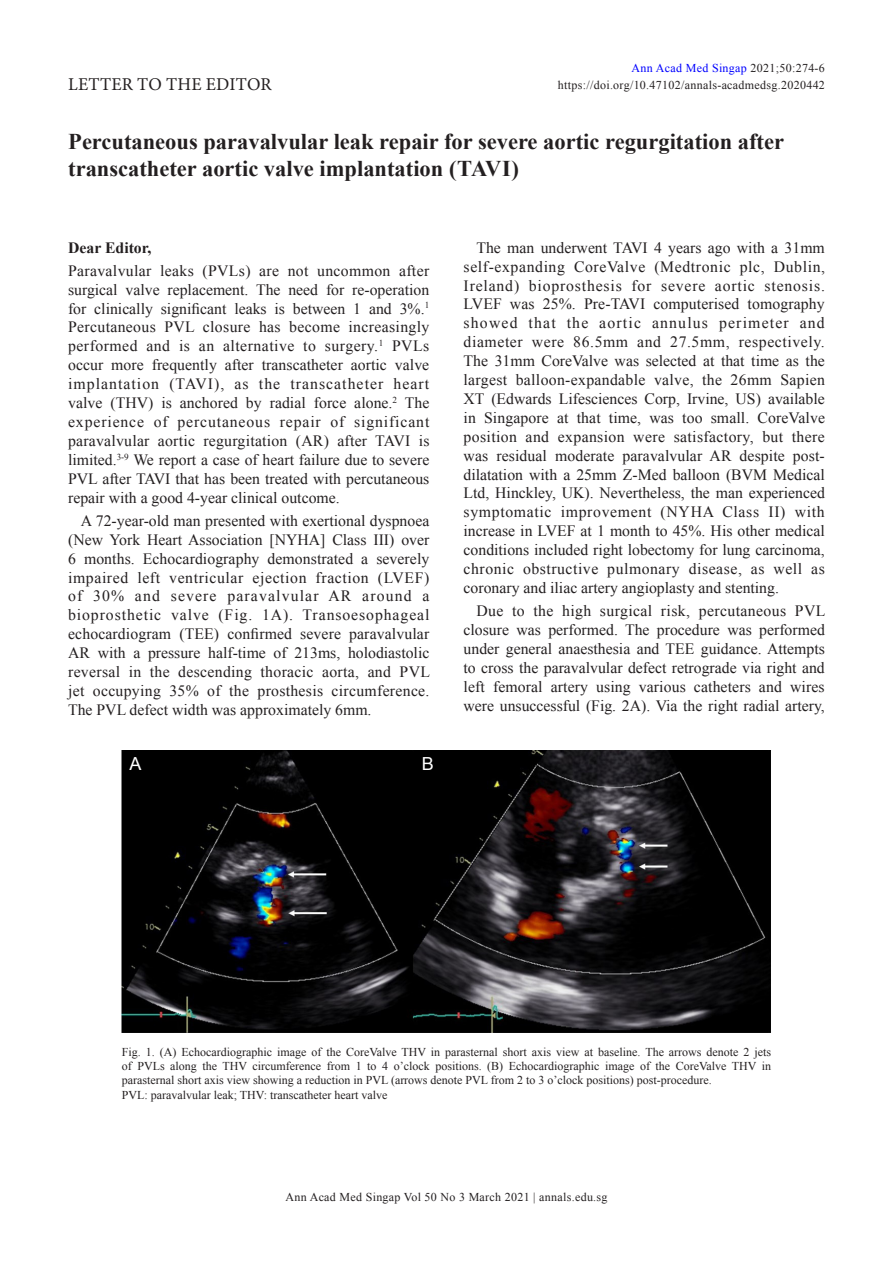
<style>
.page{position:relative;width:893px;height:1263px;background:#fff}
.page>*{position:absolute;margin:0;border:0;box-sizing:border-box;transform-origin:0 0}
._01_Headline{font:700 22.5px/27px "Times New Roman";color:#231f20}
.t1{font:18px "Minion Pro";letter-spacing:.01em;color:#231f20}
.t2{font:18px "Arial";color:#fff}
.Body_text{font:15.75px/18.9px "Times New Roman";color:#231f20;text-align:justify}
.Body_text_1st{font:15.75px/18.9px "Times New Roman";color:#231f20;text-align:justify}
.head_2{font:700 15.75px "Times New Roman";color:#231f20}
.Top_right_text{font:12px/14.4px "Times New Roman";color:#231f20;text-align:justify}
.Top_right_text-2{font:12px "Times New Roman";letter-spacing:.025em;color:#231f20}
._01_Headline-2{font:12px "Times New Roman";letter-spacing:.025em;color:#00f}
.s1{color:#231f20}
</style>
<div class="page">
<img style="left:122px;top:750px;width:649px;height:282px">
<p class="t1" style="left:68px;top:72px;width:205px">LETTER TO THE EDITOR</p>
<p class="_01_Headline-2" style="left:632px;top:60px;width:195px">Ann Acad Med Singap <span class="s1">2021;50:274-6</span></p>
<p class="Top_right_text-2" style="left:558px;top:77px;width:269px">https://doi.org/10.47102/annals-acadmedsg.2020442</p>
<p class="_01_Headline" style="left:68px;top:128px;width:717px">Percutaneous paravalvular leak repair for severe aortic regurgitation after transcatheter aortic valve implantation (TAVI)</p>
<p class="head_2" style="left:68px;top:236px;width:85px">Dear Editor,</p>
<p class="Body_text_1st" style="left:68px;top:261px;width:363px">Paravalvular leaks (PVLs) are not uncommon after surgical valve replacement. The need for re-operation for clinically significant leaks is between 1 and 3%.<sup>1<br></sup>Percutaneous PVL closure has become increasingly performed and is an alternative to surgery.<sup>1</sup> PVLs occur more frequently after transcatheter aortic valve implantation (TAVI), as the transcatheter heart valve (THV) is anchored by radial force alone.<sup>2</sup> The experience of percutaneous repair of significant paravalvular aortic regurgitation (AR) after TAVI is limited.<sup>3-9</sup> We report a case of heart failure due to severe PVL after TAVI that has been treated with percutaneous repair with a good 4-year clinical outcome.</p>
<p class="Body_text" style="left:68px;top:511px;width:363px;text-indent:13px">A 72-year-old man presented with exertional dyspnoea (New York Heart Association [NYHA] Class III) over 6 months. Echocardiography demonstrated a severely impaired left ventricular ejection fraction (LVEF) of 30% and severe paravalvular AR around a bioprosthetic valve (Fig. 1A). Transoesophageal echocardiogram (TEE) confirmed severe paravalvular AR with a pressure half-time of 213ms, holodiastolic reversal in the descending thoracic aorta, and PVL jet occupying 35% of the prosthesis circumference.<br>The PVL defect width was approximately 6mm.</p>
<p class="t2" style="left:130px;top:753px;width:14px">A</p>
<p class="t2" style="left:422px;top:753px;width:14px">B</p>
<p class="Body_text" style="left:464px;top:238px;width:363px;text-indent:13px">The man underwent TAVI 4 years ago with a 31mm self-expanding CoreValve (Medtronic plc, Dublin, Ireland) bioprosthesis for severe aortic stenosis.<br>LVEF was 25%. Pre-TAVI computerised tomography showed that the aortic annulus perimeter and diameter were 86.5mm and 27.5mm, respectively.<br>The 31mm CoreValve was selected at that time as the largest balloon-expandable valve, the 26mm Sapien XT (Edwards Lifesciences Corp, Irvine, US) available in Singapore at that time, was too small. CoreValve position and expansion were satisfactory, but there was residual moderate paravalvular AR despite post&shy;dilatation with a 25mm Z-Med balloon (BVM Medical Ltd, Hinckley, UK). Nevertheless, the man experienced symptomatic improvement (NYHA Class II) with increase in LVEF at 1 month to 45%. His other medical conditions included right lobectomy for lung carcinoma, chronic obstructive pulmonary disease, as well as coronary and iliac artery angioplasty and stenting.</p>
<p class="Body_text" style="left:464px;top:601px;width:363px;text-indent:13px">Due to the high surgical risk, percutaneous PVL closure was performed. The procedure was performed under general anaesthesia and TEE guidance. Attempts to cross the paravalvular defect retrograde via right and left femoral artery using various catheters and wires were unsuccessful (Fig. 2A). Via the right radial artery,</p>
<p class="Top_right_text" style="left:122px;top:1044px;width:651px">Fig. 1. (A) Echocardiographic image of the CoreValve THV in parasternal short axis view at baseline. The arrows denote 2 jets of PVLs along the THV circumference from 1 to 4 o’clock positions. (B) Echocardiographic image of the CoreValve THV in parasternal short axis view showing a reduction in PVL (arrows denote PVL from 2 to 3 o’clock positions) post-procedure.</p>
<p class="Top_right_text" style="left:122px;top:1087px;width:267px">PVL: paravalvular leak; THV: transcatheter heart valve</p>
<p class="Top_right_text-2" style="left:285px;top:1189px;width:324px">Ann Acad Med Singap Vol 50 No 3 March 2021 | annals.edu.sg</p>
</div>
